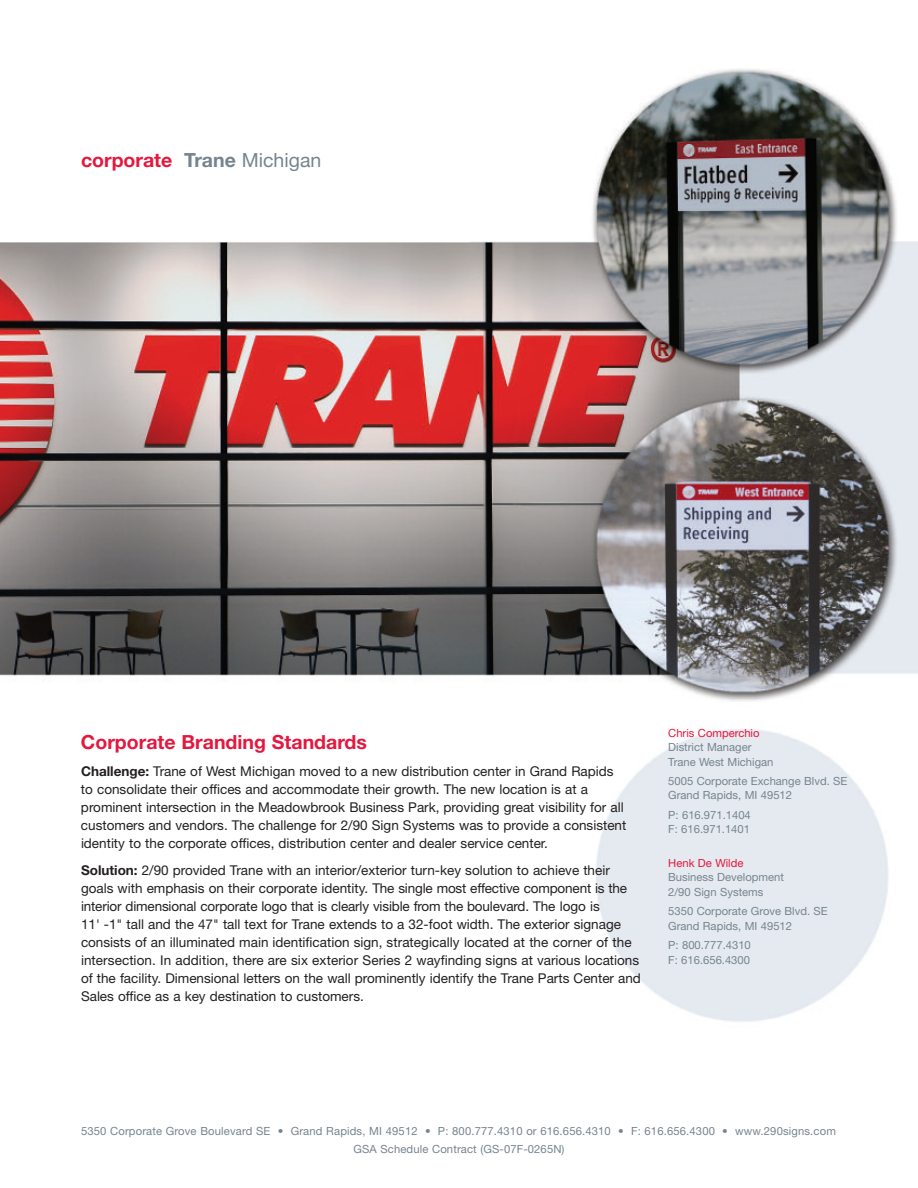
<style>
.page{position:relative;width:918px;height:1188px;background:#fff}
.page>*{position:absolute;margin:0;border:0;box-sizing:border-box;transform-origin:0 0}
.t1{font:700 19.5px "Helvetica Neue";color:#e4183e}
.t2{font:13.5px/18px "Helvetica Neue";color:#231f20}
.t3{font:11.25px/14.2px "Helvetica Neue";color:#76848f}
.t4{font:11.25px "Helvetica Neue";color:#e4183e}
.s1{color:#76848f}
.s2{font-weight:400;color:#76848f}
.s3{font-weight:700}
</style>
<div class="page">
<img style="left:0;top:69px;width:918px;height:953px">
<h1 class="t1" style="left:81px;top:153px;width:242px">corporate <span class="s1">Trane</span> <span class="s2">Michigan</span></h1>
<h1 class="t1" style="left:81px;top:736px;width:287px">Corporate Branding Standards</h1>
<p class="t2" style="left:81px;top:764px;width:547px"><span class="s3">Challenge:</span> Trane of West Michigan moved to a new distribution center in Grand Rapids to consolidate their offices and accommodate their growth. The new location is at a prominent intersection in the Meadowbrook Business Park, providing great visibility for all customers and vendors. The challenge for 2/90 Sign Systems was to provide a consistent identity to the corporate offices, distribution center and dealer service center.</p>
<p class="t2" style="left:81px;top:862px;width:561px"><span class="s3">Solution:</span> 2/90 provided Trane with an interior/exterior turn-key solution to achieve their goals with emphasis on their corporate identity. The single most effective component is the interior dimensional corporate logo that is clearly visible from the boulevard. The logo is<br>11' -1" tall and the 47" tall text for Trane extends to a 32-foot width. The exterior signage consists of an illuminated main identification sign, strategically located at the corner of the intersection. In addition, there are six exterior Series 2 wayfinding signs at various locations of the facility. Dimensional letters on the wall prominently identify the Trane Parts Center and Sales office as a key destination to customers.</p>
<p class="t4" style="left:668px;top:729px;width:93px">Chris Comperchio</p>
<p class="t3" style="left:668px;top:741px;width:107px">District Manager<br>Trane West Michigan</p>
<p class="t3" style="left:668px;top:775px;width:181px">5005 Corporate Exchange Blvd. SE<br>Grand Rapids, MI 49512</p>
<p class="t3" style="left:668px;top:809px;width:84px">P: 616.971.1404<br>F: 616.971.1401</p>
<p class="t4" style="left:668px;top:859px;width:77px">Henk De Wilde</p>
<p class="t3" style="left:668px;top:871px;width:117px">Business Development<br>2/90 Sign Systems</p>
<p class="t3" style="left:668px;top:905px;width:161px">5350 Corporate Grove Blvd. SE<br>Grand Rapids, MI 49512</p>
<p class="t3" style="left:668px;top:939px;width:84px">P: 800.777.4310<br>F: 616.656.4300</p>
<p class="t3" style="left:81px;top:1123px;width:756px;line-height:17.9px;text-align:center">5350 Corporate Grove Boulevard SE • Grand Rapids, MI 49512 • P: 800.777.4310 or 616.656.4310 • F: 616.656.4300 • www.290signs.com<br>GSA Schedule Contract (GS-07F-0265N)</p>
</div>
